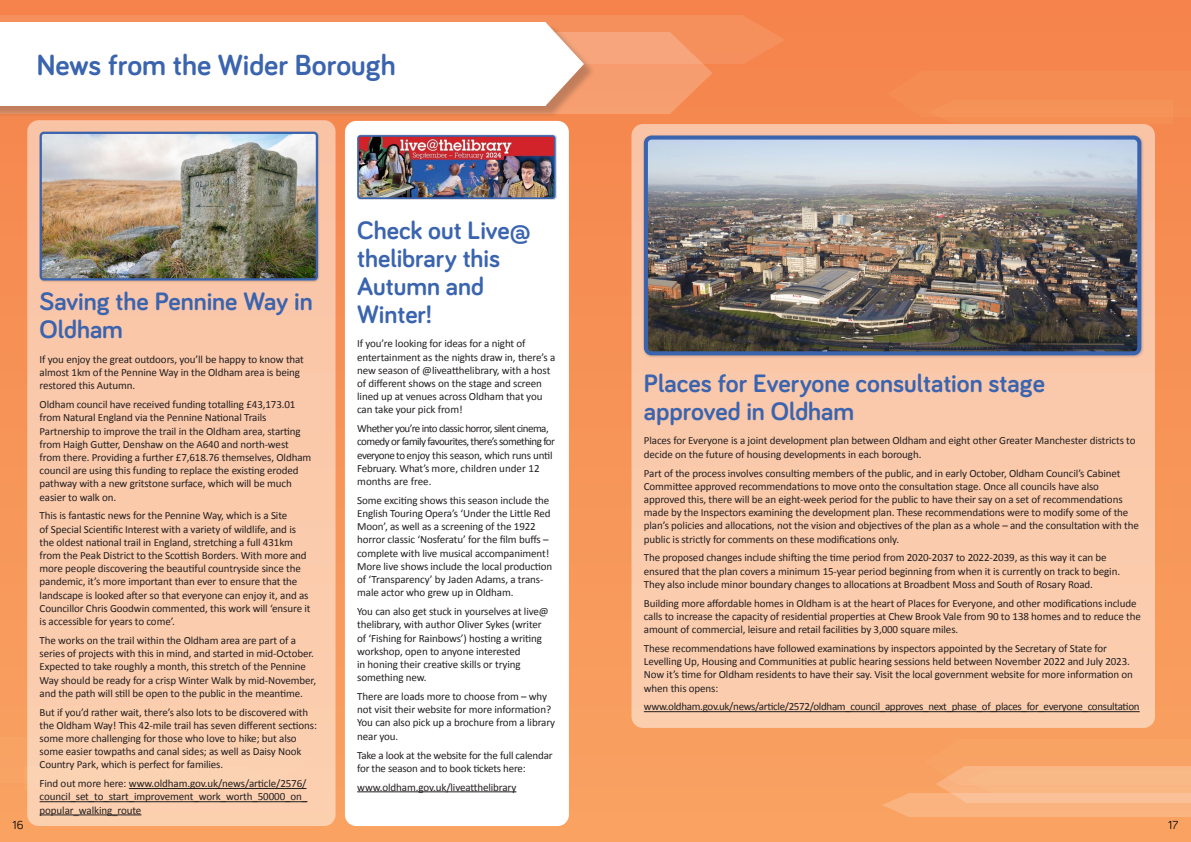
<style>
.page{position:relative;width:1191px;height:842px;background:#fff}
.page>*{position:absolute;margin:0;border:0;box-sizing:border-box;transform-origin:0 0}
.Heading{font:700 30px "Bariol";color:#3b64af}
.Sub_Heading{font:700 26px/28px "Bariol";color:#3b64af}
.t1{font:12px "Bariol";color:#040503}
.Body{font:11px/13.2px "Calibri";letter-spacing:-.01em;color:#231f20}
.Body-2{font:11px/13.2px "Calibri";letter-spacing:-.05em;color:#231f20}
.Body-3{font:11px "Calibri";letter-spacing:-.03em;color:#231f20}
</style>
<div class="page">
<div style="left:0;top:0;width:1191px;height:842px;background:linear-gradient(to bottom,#f5844b,#f9a363)"></div>
<div style="left:959px;top:740px;width:232px;height:45px;background:#f8a364"></div>
<div style="left:27px;top:120px;width:308px;height:706px;background:#facbac;border-radius:11px"></div>
<div style="left:631px;top:124px;width:524px;height:604px;background:#facbac;border-radius:11px"></div>
<div style="left:345px;top:121px;width:224px;height:705px;background:#fff;border-radius:11px"></div>
<svg style="left:0;top:16px;width:627px;height:16px;background:#f69c6f"></svg>
<div style="left:0;top:32px;width:669px;height:82px;background:linear-gradient(to bottom,#f6a57d,#f69c6c)"></div>
<svg style="left:627px;top:16px;width:158px;height:98px;background:#f5925f"></svg>
<div style="left:965px;top:766px;width:226px;height:36px;background:#f9b986"></div>
<div style="left:908px;top:793px;width:283px;height:24px;background:linear-gradient(to bottom,#fac29b,#fab078)"></div>
<svg style="left:882px;top:740px;width:135px;height:77px"></svg>
<div style="left:0;top:24px;width:595px;height:95px;background:#231f20;opacity:.25"></div>
<div style="left:0;top:23px;width:545px;height:83px;background:#fff"></div>
<svg style="left:545px;top:23px;width:39px;height:83px"></svg>
<div style="left:921px;top:71px;width:270px;height:46px;background:#f58c52"></div>
<div style="left:954px;top:100px;width:218px;height:24px;background:#f59258"></div>
<div style="left:887px;top:71px;width:67px;height:53px;background:#f58c52"></div>
<svg style="left:0;top:737px;width:28px;height:45px"></svg>
<div style="left:25px;top:766px;width:218px;height:24px;background:#fbd3b3"></div>
<hr style="left:129px;top:788px;width:177px;height:1px;background:#231f20">
<hr style="left:40px;top:801px;width:267px;height:1px;background:#231f20">
<hr style="left:40px;top:814px;width:101px;height:1px;background:#231f20">
<hr style="left:644px;top:711px;width:495px;height:1px;background:#231f20">
<hr style="left:357px;top:791px;width:159px;height:1px;background:#231f20">
<div style="left:39px;top:131px;width:281px;height:151px;background:#231f20;opacity:.2"></div>
<img style="left:43px;top:135px;width:272px;height:142px">
<div style="left:40px;top:132px;width:278px;height:148px;border:2px solid #3b64af;border-radius:3px"></div>
<div style="left:642px;top:134px;width:502px;height:225px;background:#231f20;opacity:.2"></div>
<img style="left:649px;top:141px;width:487px;height:209px">
<div style="left:644px;top:136px;width:497px;height:219px;border:4px solid #3b64af;border-radius:6px"></div>
<div style="left:357px;top:135px;width:200px;height:65px;background:#231f20;opacity:.2"></div>
<img style="left:360px;top:138px;width:192px;height:58px">
<div style="left:357px;top:135px;width:198px;height:64px;border:2px solid #3b64af;border-radius:2px"></div>
<p class="Heading" style="left:37px;top:45px;width:360px">News from the Wider Borough</p>
<p class="Sub_Heading" style="left:40px;top:287px;width:274px">Saving the Pennine Way in<br>Oldham</p>
<p class="Body" style="left:40px;top:352px;width:266px">If you enjoy the great outdoors, you’ll be happy to know that almost 1km of the Pennine Way in the Oldham area is being restored this Autumn.</p>
<p class="Body" style="left:40px;top:397px;width:273px">Oldham council have received funding totalling £43,173.01 from Natural England via the Pennine National Trails Partnership to improve the trail in the Oldham area, starting from Haigh Gutter, Denshaw on the A640 and north-west from there. Providing a further £7,618.76 themselves, Oldham council are using this funding to replace the existing eroded pathway with a new gritstone surface, which will be much easier to walk on.</p>
<p class="Body" style="left:40px;top:509px;width:272px">This is fantastic news for the Pennine Way, which is a Site<br>of Special Scientific Interest with a variety of wildlife, and is the oldest national trail in England, stretching a full 431km from the Peak District to the Scottish Borders. With more and more people discovering the beautiful countryside since the pandemic, it’s more important than ever to ensure that the landscape is looked after so that everyone can enjoy it, and as Councillor Chris Goodwin commented, this work will ‘ensure it is accessible for years to come’.</p>
<p class="Body" style="left:40px;top:633px;width:278px">The works on the trail within the Oldham area are part of a series of projects with this in mind, and started in mid-October.<br>Expected to take roughly a month, this stretch of the Pennine Way should be ready for a crisp Winter Walk by mid-November, and the path will still be open to the public in the meantime.</p>
<p class="Body" style="left:40px;top:705px;width:279px">But if you’d rather wait, there’s also lots to be discovered with the Oldham Way! This 42-mile trail has seven different sections: some more challenging for those who love to hike; but also some easier towpaths and canal sides; as well as Daisy Nook Country Park, which is perfect for families.</p>
<p class="Body" style="left:40px;top:776px;width:269px;text-align:justify">Find out more here: www.oldham.gov.uk/news/article/2576/ council_set_to_start_improvement_work_worth_50000_on_ popular_walking_route</p>
<p class="Sub_Heading" style="left:357px;top:215px;width:175px">Check out Live@ thelibrary this<br>Autumn and<br>Winter!</p>
<p class="Body" style="left:357px;top:337px;width:200px">If you’re looking for ideas for a night of entertainment as the nights draw in, there’s a new season of @liveatthelibrary, with a host of different shows on the stage and screen lined up at venues across Oldham that you can take your pick from!</p>
<p class="Body-2" style="left:357px;top:421px;width:199px">Whether you’re into classic horror, silent cinema, comedy or family favourites, there’s something for everyone to enjoy this season, which runs until February. What’s more, children under 12 months are free.</p>
<p class="Body" style="left:357px;top:493px;width:197px">Some exciting shows this season include the English Touring Opera’s ‘Under the Little Red Moon’, as well as a screening of the 1922 horror classic ‘Nosferatu’ for the film buffs – complete with live musical accompaniment!<br>More live shows include the local production of ‘Transparency’ by Jaden Adams, a trans&shy;male actor who grew up in Oldham.</p>
<p class="Body" style="left:357px;top:604px;width:193px">You can also get stuck in yourselves at live@ thelibrary, with author Oliver Sykes (writer of ‘Fishing for Rainbows’) hosting a writing workshop, open to anyone interested<br>in honing their creative skills or trying something new.</p>
<p class="Body" style="left:357px;top:689px;width:199px">There are loads more to choose from – why not visit their website for more information?<br>You can also pick up a brochure from a library near you.</p>
<p class="Body" style="left:357px;top:748px;width:197px">Take a look at the website for the full calendar for the season and to book tickets here:</p>
<p class="Body" style="left:357px;top:780px;width:161px">www.oldham.gov.uk/liveatthelibrary</p>
<p class="Sub_Heading" style="left:644px;top:368px;width:403px">Places for Everyone consultation stage approved in Oldham</p>
<p class="Body" style="left:644px;top:434px;width:493px">Places for Everyone is a joint development plan between Oldham and eight other Greater Manchester districts to decide on the future of housing developments in each borough.</p>
<p class="Body" style="left:644px;top:466px;width:496px">Part of the process involves consulting members of the public, and in early October, Oldham Council’s Cabinet Committee approved recommendations to move onto the consultation stage. Once all councils have also approved this, there will be an eight-week period for the public to have their say on a set of recommendations made by the Inspectors examining the development plan. These recommendations were to modify some of the plan’s policies and allocations, not the vision and objectives of the plan as a whole – and the consultation with the public is strictly for comments on these modifications only.</p>
<p class="Body" style="left:644px;top:551px;width:478px">The proposed changes include shifting the time period from 2020-2037 to 2022-2039, as this way it can be ensured that the plan covers a minimum 15-year period beginning from when it is currently on track to begin.<br>They also include minor boundary changes to allocations at Broadbent Moss and South of Rosary Road.</p>
<p class="Body" style="left:644px;top:596px;width:498px">Building more affordable homes in Oldham is at the heart of Places for Everyone, and other modifications include calls to increase the capacity of residential properties at Chew Brook Vale from 90 to 138 homes and to reduce the amount of commercial, leisure and retail facilities by 3,000 square miles.</p>
<p class="Body" style="left:644px;top:641px;width:491px">These recommendations have followed examinations by inspectors appointed by the Secretary of State for Levelling Up, Housing and Communities at public hearing sessions held between November 2022 and July 2023.<br>Now it’s time for Oldham residents to have their say. Visit the local government website for more information on when this opens:</p>
<p class="Body-3" style="left:644px;top:700px;width:497px">www.oldham.gov.uk/news/article/2572/oldham_council_approves_next_phase_of_places_for_everyone_consultation</p>
<p class="t1" style="left:12px;top:816px;width:13px">16</p>
<p class="t1" style="left:1168px;top:816px;width:12px">17</p>
</div>
